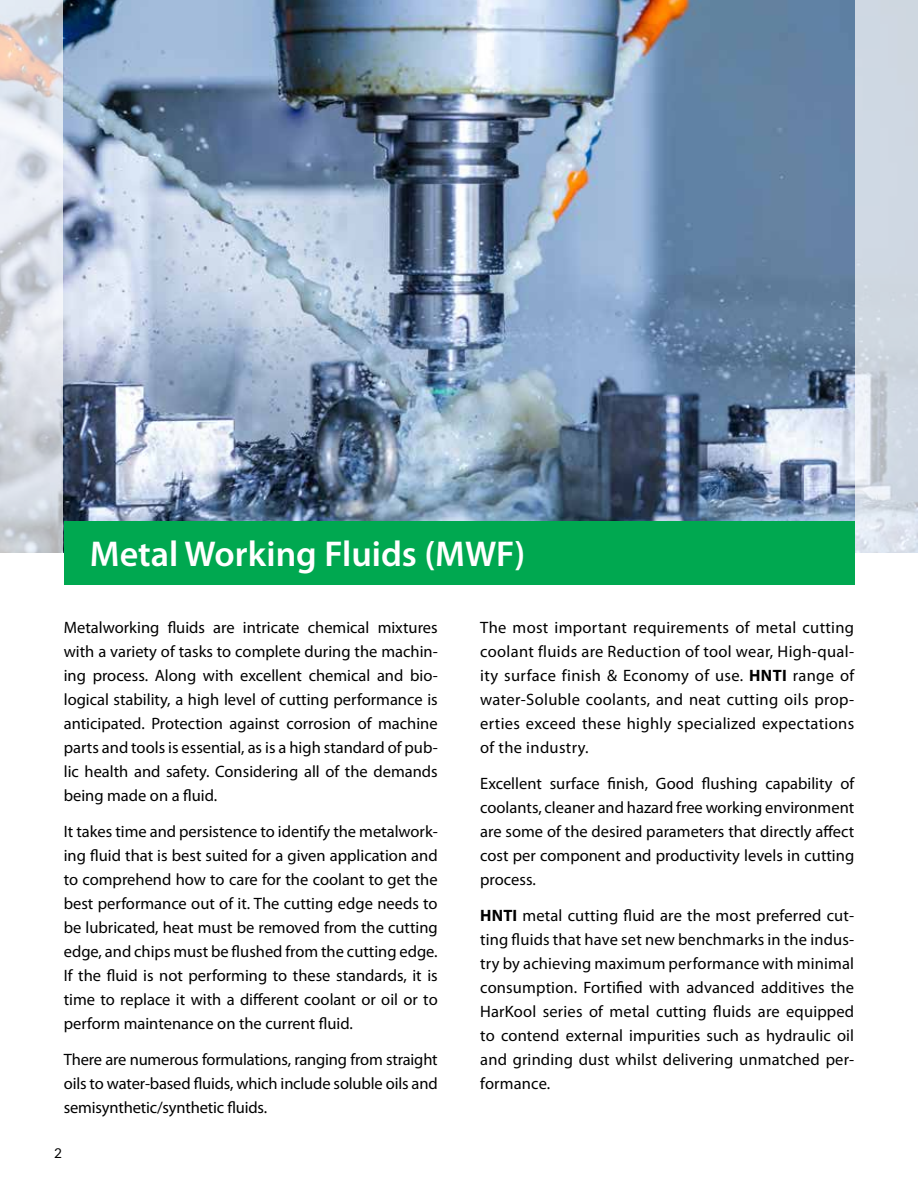
<style>
.page{position:relative;width:918px;height:1188px;background:#fff}
.page>*{position:absolute;margin:0;border:0;box-sizing:border-box;transform-origin:0 0}
.t1{font:600 36px "Myriad Pro";color:#fff}
.t2{font:16.5px/24px "Myriad Pro";color:#000;text-align:justify}
.t3{font:13.5px "Lato";color:#000}
.s1{font-weight:700}
</style>
<div class="page">
<img style="left:0;top:0;width:918px;height:553px">
<img style="left:64px;top:0;width:790px;height:521px">
<div style="left:64px;top:521px;width:790px;height:64px;background:#00a850"></div>
<h1 class="t1" style="left:90px;top:531px;width:437px">Metal Working Fluids (MWF)</h1>
<p class="t2" style="left:64px;top:615px;width:376px">Metalworking fluids are intricate chemical mixtures with a variety of tasks to complete during the machin&shy;ing process. Along with excellent chemical and bio&shy;logical stability, a high level of cutting performance is anticipated. Protection against corrosion of machine parts and tools is essential, as is a high standard of pub&shy;lic health and safety. Considering all of the demands being made on a fluid.</p>
<p class="t2" style="left:64px;top:819px;width:375px">It takes time and persistence to identify the metalwork&shy;ing fluid that is best suited for a given application and to comprehend how to care for the coolant to get the best performance out of it. The cutting edge needs to be lubricated, heat must be removed from the cutting edge, and chips must be flushed from the cutting edge.<br>If the fluid is not performing to these standards, it is time to replace it with a different coolant or oil or to perform maintenance on the current fluid.</p>
<p class="t2" style="left:64px;top:1047px;width:375px">There are numerous formulations, ranging from straight oils to water-based fluids, which include soluble oils and semisynthetic/synthetic fluids.</p>
<p class="t3" style="left:54px;top:1145px;width:9px">2</p>
<p class="t2" style="left:480px;top:616px;width:375px">The most important requirements of metal cutting coolant fluids are Reduction of tool wear, High-qual&shy;ity surface finish &amp; Economy of use. <span class="s1">HNTI</span> range of water-Soluble coolants, and neat cutting oils prop&shy;erties exceed these highly specialized expectations of the industry.</p>
<p class="t2" style="left:480px;top:772px;width:376px">Excellent surface finish, Good flushing capability of coolants, cleaner and hazard free working environment are some of the desired parameters that directly affect cost per component and productivity levels in cutting process.</p>
<p class="t2" style="left:480px;top:904px;width:375px"><span class="s1">HNTI</span> metal cutting fluid are the most preferred cut&shy;ting fluids that have set new benchmarks in the indus&shy;try by achieving maximum performance with minimal consumption. Fortified with advanced additives the HarKool series of metal cutting fluids are equipped to contend external impurities such as hydraulic oil and grinding dust whilst delivering unmatched per&shy;formance.</p>
</div>
